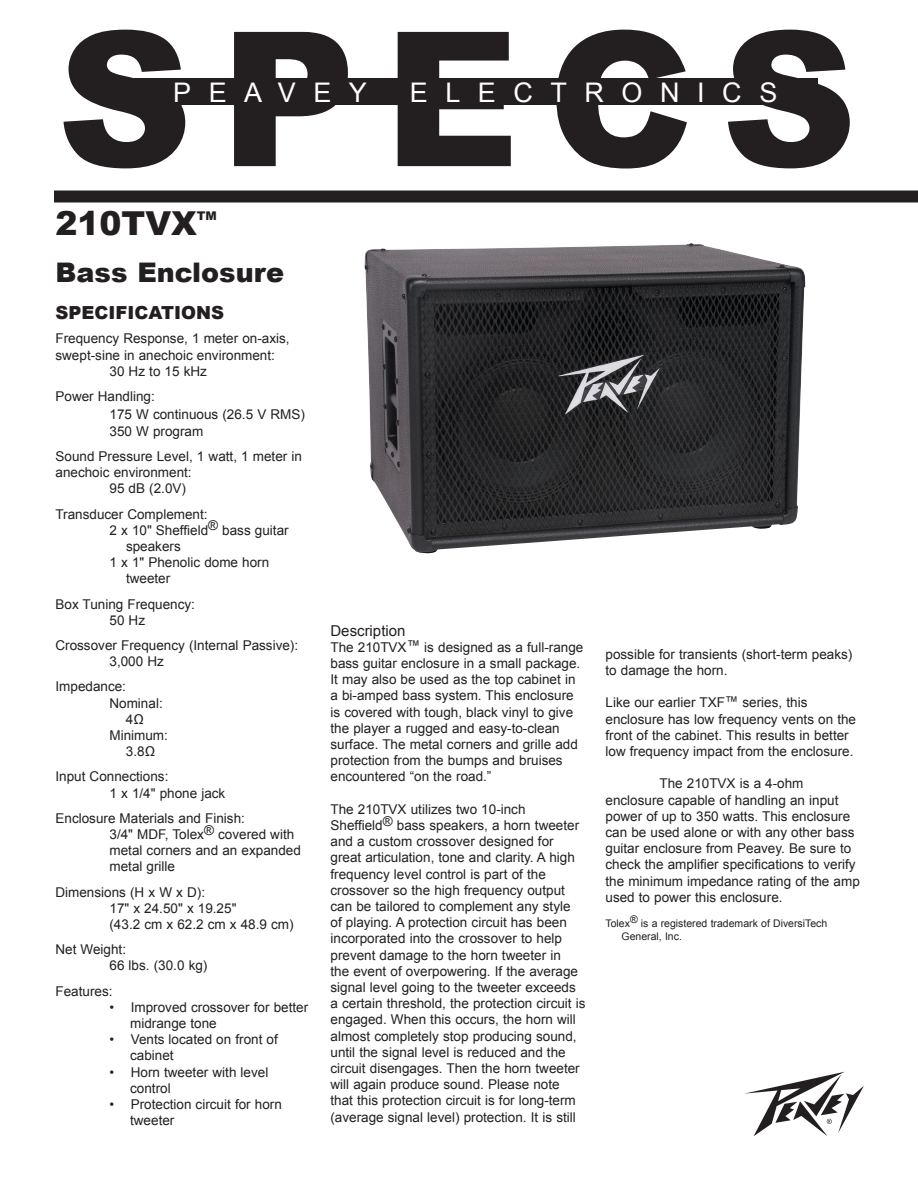
<style>
.page{position:relative;width:918px;height:1188px;background:#fff}
.page>*{position:absolute;margin:0;border:0;box-sizing:border-box;transform-origin:0 0}
.t1{font:900 187.5px "Arial";letter-spacing:.15em;color:#231f20}
.t2{font:900 33px "Arial";color:#231f20}
.t3{font:27px "Arial";letter-spacing:.65em;color:#fff}
.t4{font:900 27px "Arial";color:#231f20}
.t5{font:900 18px "Arial";color:#231f20}
.t6{font:15px "Arial";color:#231f20}
.t7{font:13.5px/16.2px "Arial";color:#231f20}
.t8{font:900 12px "Arial";color:#231f20}
.t9{font:10.5px/12.6px "Arial";color:#231f20}
</style>
<div class="page">
<div style="left:134px;top:78px;width:684px;height:27px;background:#231f20"></div>
<div style="left:54px;top:190px;width:864px;height:12px;background:#231f20"></div>
<img style="left:364px;top:243px;width:442px;height:311px">
<svg style="left:745px;top:1072px;width:119px;height:64px"></svg>
<h1 class="t1" style="left:57px;top:-5px;width:801px">SPECS</h1>
<h3 class="t3" style="left:173px;top:77px;width:195px">PEAVEY</h3>
<h3 class="t3" style="left:410px;top:77px;width:369px">ELECTRONICS</h3>
<h2 class="t2" style="left:56px;top:205px;width:143px">210TVX</h2>
<p class="t8" style="left:197px;top:209px;width:21px">TM</p>
<h3 class="t4" style="left:56px;top:257px;width:230px">Bass Enclosure</h3>
<h3 class="t5" style="left:56px;top:302px;width:170px">SPECIFICATIONS</h3>
<p class="t7" style="left:56px;top:331px;width:236px">Frequency Response, 1 meter on-axis,</p>
<p class="t7" style="left:56px;top:347px;width:221px">swept-sine in anechoic environment:</p>
<p class="t7" style="left:110px;top:363px;width:99px">30 Hz to 15 kHz</p>
<p class="t7" style="left:110px;top:388px;width:197px;line-height:17.4px;text-indent:-54px">Power Handling:<br>175 W continuous (26.5 V RMS)<br>350 W program</p>
<p class="t7" style="left:56px;top:448px;width:248px">Sound Pressure Level, 1 watt, 1 meter in</p>
<p class="t7" style="left:56px;top:464px;width:138px">anechoic environment:</p>
<p class="t7" style="left:110px;top:481px;width:78px">95 dB (2.0V)</p>
<p class="t7" style="left:56px;top:506px;width:154px">Transducer Complement:</p>
<p class="t7" style="left:110px;top:522px;width:181px">2 x 10" Sheffield® bass guitar</p>
<p class="t7" style="left:126px;top:538px;width:56px">speakers</p>
<p class="t7" style="left:109px;top:554px;width:161px">1 x 1" Phenolic dome horn</p>
<p class="t7" style="left:126px;top:571px;width:46px">tweeter</p>
<p class="t7" style="left:56px;top:596px;width:141px;text-align:center">Box Tuning Frequency:<br>50 Hz</p>
<p class="t7" style="left:110px;top:637px;width:190px;text-indent:-54px">Crossover Frequency (Internal Passive):<br>3,000 Hz</p>
<p class="t7" style="left:56px;top:679px;width:72px">Impedance:</p>
<p class="t7" style="left:110px;top:695px;width:55px">Nominal:</p>
<p class="t7" style="left:126px;top:711px;width:19px">4Ω</p>
<p class="t7" style="left:110px;top:727px;width:60px">Minimum:</p>
<p class="t7" style="left:126px;top:743px;width:31px">3.8Ω</p>
<p class="t7" style="left:110px;top:769px;width:117px;text-indent:-54px">Input Connections:<br>1 x 1/4" phone jack</p>
<p class="t7" style="left:110px;top:810px;width:193px;text-indent:-54px">Enclosure Materials and Finish:<br>3/4" MDF, Tolex® covered with metal corners and an expanded metal grille</p>
<p class="t7" style="left:110px;top:884px;width:186px;text-indent:-54px">Dimensions (H x W x D):<br>17" x 24.50" x 19.25"<br>(43.2 cm x 62.2 cm x 48.9 cm)</p>
<p class="t7" style="left:110px;top:941px;width:99px;text-indent:-54px">Net Weight:<br>66 lbs. (30.0 kg)</p>
<p class="t7" style="left:56px;top:983px;width:59px">Features:</p>
<p class="t7" style="left:130px;top:999px;width:180px;text-indent:-21px">• Improved crossover for better midrange tone</p>
<p class="t7" style="left:130px;top:1031px;width:149px;text-indent:-21px">• Vents located on front of cabinet</p>
<p class="t7" style="left:130px;top:1064px;width:140px;text-indent:-21px">• Horn tweeter with level control</p>
<p class="t7" style="left:130px;top:1096px;width:153px;text-indent:-21px">• Protection circuit for horn tweeter</p>
<p class="t6" style="left:330px;top:622px;width:77px">Description</p>
<p class="t7" style="left:330px;top:639px;width:254px">The 210TVX™ is designed as a full-range bass guitar enclosure in a small package.<br>It may also be used as the top cabinet in a bi-amped bass system. This enclosure is covered with tough, black vinyl to give the player a rugged and easy-to-clean surface. The metal corners and grille add protection from the bumps and bruises encountered “on the road.”</p>
<p class="t7" style="left:330px;top:801px;width:257px">The 210TVX utilizes two 10-inch Sheffield® bass speakers, a horn tweeter and a custom crossover designed for great articulation, tone and clarity. A high frequency level control is part of the crossover so the high frequency output can be tailored to complement any style<br>of playing. A protection circuit has been incorporated into the crossover to help prevent damage to the horn tweeter in<br>the event of overpowering. If the average signal level going to the tweeter exceeds a certain threshold, the protection circuit is engaged. When this occurs, the horn will almost completely stop producing sound, until the signal level is reduced and the circuit disengages. Then the horn tweeter will again produce sound. Please note that this protection circuit is for long-term (average signal level) protection. It is still</p>
<p class="t7" style="left:606px;top:646px;width:248px">possible for transients (short-term peaks) to damage the horn.</p>
<p class="t7" style="left:606px;top:694px;width:252px">Like our earlier TXF™ series, this enclosure has low frequency vents on the front of the cabinet. This results in better low frequency impact from the enclosure.</p>
<p class="t7" style="left:606px;top:775px;width:256px;text-indent:54px">The 210TVX is a 4-ohm enclosure capable of handling an input power of up to 350 watts. This enclosure can be used alone or with any other bass guitar enclosure from Peavey. Be sure to check the amplifier specifications to verify the minimum impedance rating of the amp used to power this enclosure.</p>
<p class="t9" style="left:622px;top:917px;width:207px;text-indent:-16px">Tolex® is a registered trademark of DiversiTech<br>General, Inc.</p>
</div>
